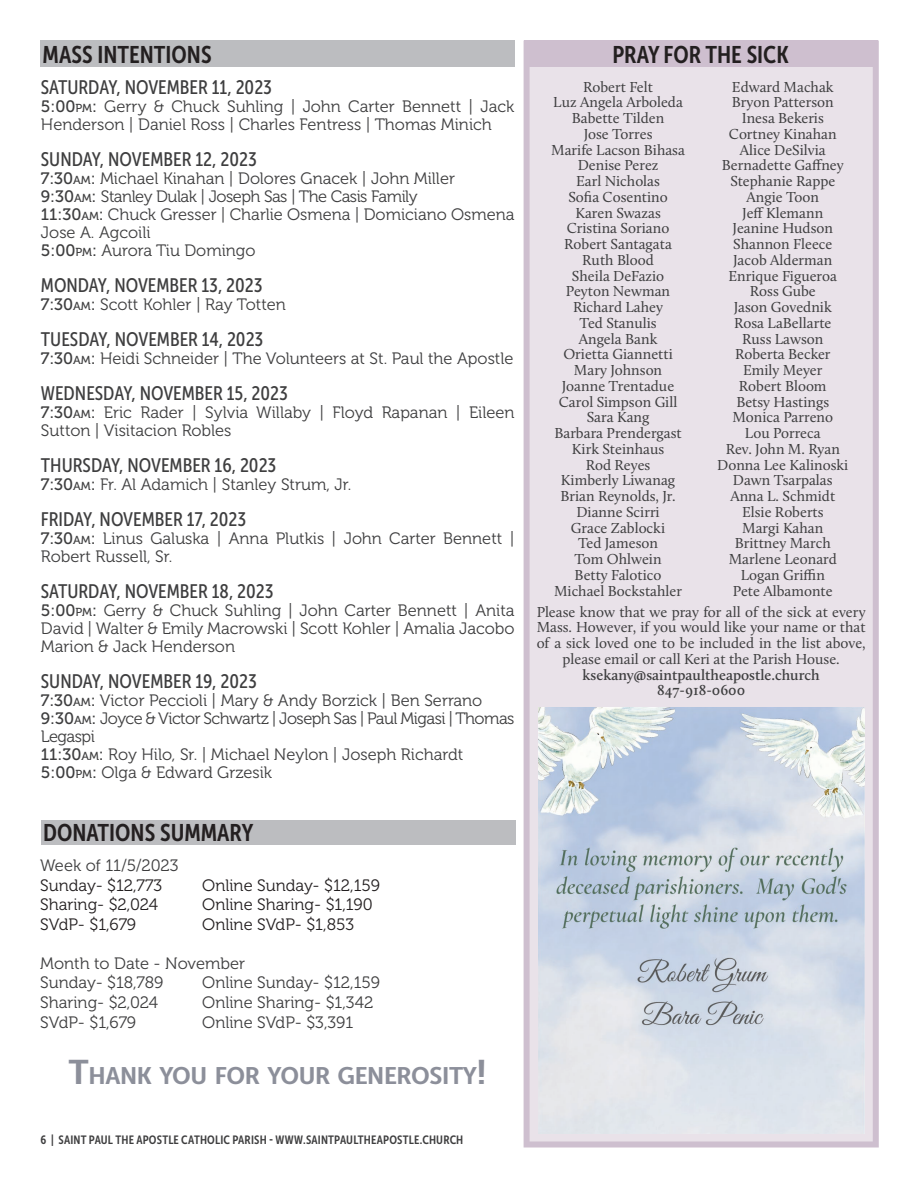
<style>
.page{position:relative;width:918px;height:1188px;background:#fff}
.page>*{position:absolute;margin:0;border:0;box-sizing:border-box;transform-origin:0 0}
.t1{font:24px "Museo Sans Cond 700";color:#231f20}
.t2{font:23.85px "Museo Sans Cond 700";letter-spacing:-.015em;color:#8c8f9a;scale:1.23 1}
.t3{font:19.5px "Museo Sans Cond 500";color:#3e3e3f}
.t4{font:16.5px/18px "Museo 300";color:#3e3e3f}
.t5{font:16.5px "Museo 300";color:#231f20}
.t6{font:15px/15.8px "Calluna";color:#3e3e3f;text-align:center}
.t7{font:600 15px/15.8px "Calluna";color:#3e3e3f;text-align:center}
.t8{font:12px "Museo Sans Cond 700";letter-spacing:.015em;color:#3e3e3f}
.s1{font-family:"Museo 500"}
.s2{font-family:"Museo 500";font-size:11.55px}
.s3{font-size:34.05px}
</style>
<div class="page">
<svg style="left:524px;top:40px;width:355px;height:1108px;fill:#e9e2e9"></svg>
<div style="left:524px;top:40px;width:354px;height:27px;background:#cebfcf"></div>
<div style="left:534px;top:80px;width:169px;height:524px;background:#e9e2e9"></div>
<div style="left:696px;top:80px;width:174px;height:524px;background:#e9e2e9"></div>
<div style="left:41px;top:820px;width:474px;height:25px;background:#bcbdc0"></div>
<div style="left:40px;top:40px;width:475px;height:27px;background:#bcbdc0"></div>
<img style="left:538px;top:708px;width:327px;height:425px">
<h1 class="t1" style="left:43px;top:41px;width:170px">MASS INTENTIONS</h1>
<h3 class="t3" style="left:41px;top:76px;width:233px">SATURDAY, NOVEMBER 11, 2023</h3>
<p class="t4" style="left:41px;top:97px;width:475px"><span class="s1">5:00</span><span class="s2">PM</span><span class="s1">:</span> Gerry &amp; Chuck Suhling | John Carter Bennett | Jack<br>Henderson | Daniel Ross | Charles Fentress | Thomas Minich</p>
<h3 class="t3" style="left:41px;top:148px;width:217px">SUNDAY, NOVEMBER 12, 2023</h3>
<p class="t4" style="left:41px;top:169px;width:475px"><span class="s1">7:30</span><span class="s2">AM</span><span class="s1">:</span> Michael Kinahan | Dolores Gnacek | John Miller <span class="s1">9:30</span><span class="s2">AM</span><span class="s1">:</span> Stanley Dulak | Joseph Sas | The Casis Family<br><span class="s1">11:30</span><span class="s2">AM</span><span class="s1">:</span> Chuck Gresser | Charlie Osmena | Domiciano Osmena Jose A. Agcoili<br><span class="s1">5:00</span><span class="s2">PM</span><span class="s1">:</span> Aurora Tiu Domingo</p>
<h3 class="t3" style="left:41px;top:274px;width:223px">MONDAY, NOVEMBER 13, 2023</h3>
<p class="t4" style="left:41px;top:295px;width:246px"><span class="s1">7:30</span><span class="s2">AM</span><span class="s1">:</span> Scott Kohler | Ray Totten</p>
<h3 class="t3" style="left:41px;top:328px;width:224px">TUESDAY, NOVEMBER 14, 2023</h3>
<p class="t4" style="left:41px;top:349px;width:474px"><span class="s1">7:30</span><span class="s2">AM</span><span class="s1">:</span> Heidi Schneider | The Volunteers at St. Paul the Apostle</p>
<h3 class="t3" style="left:41px;top:382px;width:249px">WEDNESDAY, NOVEMBER 15, 2023</h3>
<p class="t4" style="left:41px;top:403px;width:475px"><span class="s1">7:30</span><span class="s2">AM</span><span class="s1">:</span> Eric Rader | Sylvia Willaby | Floyd Rapanan | Eileen<br>Sutton | Visitacion Robles</p>
<h3 class="t3" style="left:41px;top:454px;width:237px">THURSDAY, NOVEMBER 16, 2023</h3>
<p class="t4" style="left:41px;top:475px;width:312px"><span class="s1">7:30</span><span class="s2">AM</span><span class="s1">:</span> Fr. Al Adamich | Stanley Strum, Jr.</p>
<h3 class="t3" style="left:41px;top:508px;width:207px">FRIDAY, NOVEMBER 17, 2023</h3>
<p class="t4" style="left:41px;top:529px;width:475px"><span class="s1">7:30</span><span class="s2">AM</span><span class="s1">:</span> Linus Galuska | Anna Plutkis | John Carter Bennett |<br>Robert Russell, Sr.</p>
<h3 class="t3" style="left:41px;top:580px;width:234px">SATURDAY, NOVEMBER 18, 2023</h3>
<p class="t4" style="left:41px;top:601px;width:475px;text-align:justify"><span class="s1">5:00</span><span class="s2">PM</span><span class="s1">:</span> Gerry &amp; Chuck Suhling | John Carter Bennett | Anita David | Walter &amp; Emily Macrowski | Scott Kohler | Amalia Jacobo Marion &amp; Jack Henderson</p>
<h3 class="t3" style="left:41px;top:670px;width:217px">SUNDAY, NOVEMBER 19, 2023</h3>
<p class="t4" style="left:41px;top:691px;width:475px"><span class="s1">7:30</span><span class="s2">AM</span><span class="s1">:</span> Victor Peccioli | Mary &amp; Andy Borzick | Ben Serrano <span class="s1">9:30</span><span class="s2">AM</span><span class="s1">:</span> Joyce &amp; Victor Schwartz | Joseph Sas | Paul Migasi | Thomas Legaspi<br><span class="s1">11:30</span><span class="s2">AM</span><span class="s1">:</span> Roy Hilo, Sr. | Michael Neylon | Joseph Richardt <span class="s1">5:00</span><span class="s2">PM</span><span class="s1">:</span> Olga &amp; Edward Grzesik</p>
<h1 class="t1" style="left:43px;top:819px;width:212px">DONATIONS SUMMARY</h1>
<p class="t4" style="left:40px;top:857px;width:140px">Week of 11/5/2023</p>
<p class="t5" style="left:40px;top:876px;width:123px">Sunday- $12,773</p>
<p class="t5" style="left:202px;top:876px;width:179px">Online Sunday- $12,159</p>
<p class="t5" style="left:40px;top:896px;width:119px">Sharing- $2,024</p>
<p class="t5" style="left:202px;top:896px;width:172px">Online Sharing- $1,190</p>
<p class="t5" style="left:40px;top:915px;width:97px">SVdP- $1,679</p>
<p class="t5" style="left:202px;top:915px;width:153px">Online SVdP- $1,853</p>
<p class="t4" style="left:40px;top:954px;width:206px;line-height:19.5px">Month to Date - November<br>Sunday- $18,789</p>
<p class="t4" style="left:202px;top:974px;width:179px">Online Sunday- $12,159</p>
<p class="t4" style="left:40px;top:994px;width:119px">Sharing- $2,024</p>
<p class="t4" style="left:202px;top:994px;width:173px">Online Sharing- $1,342</p>
<p class="t4" style="left:40px;top:1013px;width:97px">SVdP- $1,679</p>
<p class="t4" style="left:202px;top:1013px;width:153px">Online SVdP- $3,391</p>
<h2 class="t2" style="left:69px;top:1063px;width:342px"><span class="s3">T</span>HANK YOU FOR YOUR GENEROSITY<span class="s3">!</span></h2>
<p class="t8" style="left:40px;top:1133px;width:424px">6 | SAINT PAUL THE APOSTLE CATHOLIC PARISH - WWW.SAINTPAULTHEAPOSTLE.CHURCH</p>
<h1 class="t1" style="left:612px;top:41px;width:178px">PRAY FOR THE SICK</h1>
<p class="t6" style="left:551px;top:79px;width:135px">Robert Felt<br>Luz Angela Arboleda<br>Babette Tilden<br>Jose Torres<br>Marife Lacson Bihasa<br>Denise Perez<br>Earl Nicholas<br>Sofia Cosentino<br>Karen Swazas<br>Cristina Soriano<br>Robert Santagata<br>Ruth Blood<br>Sheila DeFazio<br>Peyton Newman<br>Richard Lahey<br>Ted Stanulis<br>Angela Bank<br>Orietta Giannetti<br>Mary Johnson<br>Joanne Trentadue<br>Carol Simpson Gill<br>Sara Kang<br>Barbara Prendergast<br>Kirk Steinhaus<br>Rod Reyes<br>Kimberly Liwanag<br>Brian Reynolds, Jr.<br>Dianne Scirri<br>Grace Zablocki<br>Ted Jameson<br>Tom Ohlwein<br>Betty Falotico<br>Michael Bockstahler</p>
<p class="t6" style="left:717px;top:79px;width:133px">Edward Machak<br>Bryon Patterson<br>Inesa Bekeris<br>Cortney Kinahan<br>Alice DeSilvia<br>Bernadette Gaffney<br>Stephanie Rappe<br>Angie Toon<br>Jeff Klemann<br>Jeanine Hudson<br>Shannon Fleece<br>Jacob Alderman<br>Enrique Figueroa<br>Ross Gube<br>Jason Govednik<br>Rosa LaBellarte<br>Russ Lawson<br>Roberta Becker<br>Emily Meyer<br>Robert Bloom<br>Betsy Hastings<br>Monica Parreno<br>Lou Porreca<br>Rev. John M. Ryan<br>Donna Lee Kalinoski<br>Dawn Tsarpalas<br>Anna L. Schmidt<br>Elsie Roberts<br>Margi Kahan<br>Brittney March<br>Marlene Leonard<br>Logan Griffin<br>Pete Albamonte</p>
<p class="t6" style="left:537px;top:604px;width:331px">Please know that we pray for all of the sick at every Mass. However, if you would like your name or that of a sick loved one to be included in the list above, please email or call Keri at the Parish House.</p>
<p class="t7" style="left:583px;top:667px;width:239px">ksekany@saintpaultheapostle.church<br>847-918-0600</p>
</div>
